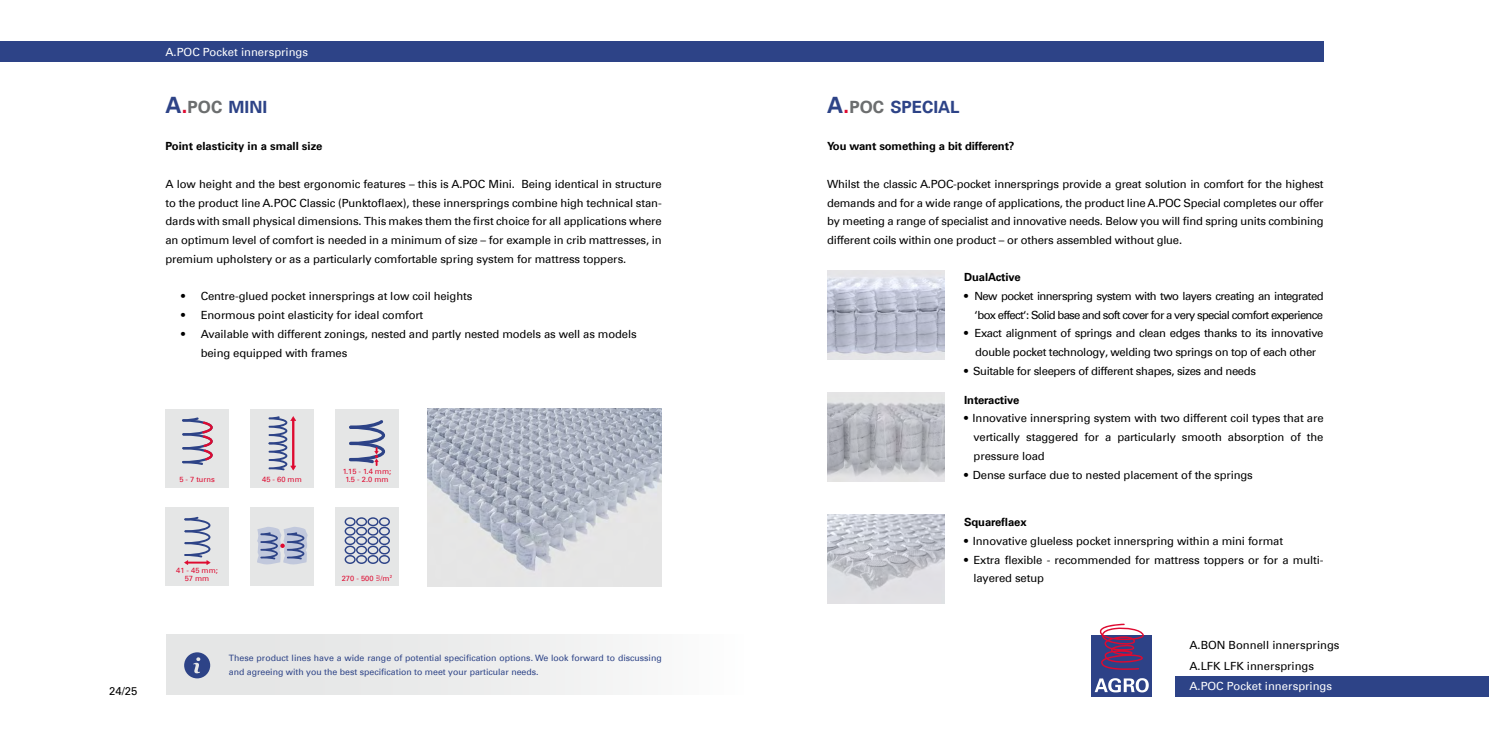
<style>
.page{position:relative;width:1489px;height:745px;background:#fff}
.page>*{position:absolute;margin:0;border:0;box-sizing:border-box;transform-origin:0 0}
.t1{font:700 16.88px "Univers Com 65";color:#2d4387}
.t2{font:11.25px/18.8px "Univers Com 55 Roman";letter-spacing:-.01em;color:#000;text-align:justify}
.t3{font:11.25px/18.8px "Univers Com 55 Roman";letter-spacing:-.03em;color:#000;text-align:center}
.t4{font:11.25px/18.8px "Univers Com 55 Roman";letter-spacing:-.055em;color:#000;text-align:right}
.t5{font:700 11.25px "Univers Com 65";letter-spacing:-.01em;color:#000}
.t6{font:11.25px "Univers Com 55 Roman";color:#fff}
.t7{font:8.75px/13.8px "Univers Com 55 Roman";color:#2d4387}
.t8{font:7.5px/7.5px "Univers Com 55 Roman";color:#de0a30;text-align:center}
.s1{font-size:22.5px}
.s2{font-size:22.5px;color:#de0a30}
.s3{color:#6c6e6f}
</style>
<div class="page">
<div style="left:0;top:41px;width:1323px;height:21px;background:#2d4387"></div>
<div style="left:165px;top:409px;width:64px;height:78px;background:#e5e6e6"></div>
<div style="left:250px;top:507px;width:64px;height:78px;background:#e5e6e6"></div>
<div style="left:250px;top:409px;width:64px;height:78px;background:#e5e6e6"></div>
<svg style="left:268px;top:416px;width:28px;height:54px"></svg>
<div style="left:335px;top:409px;width:64px;height:78px;background:#e5e6e6"></div>
<div style="left:165px;top:507px;width:64px;height:78px;background:#e5e6e6"></div>
<svg style="left:184px;top:516px;width:26px;height:48px"></svg>
<hr style="left:186px;top:561px;width:23px;height:2px;background:#de0a30">
<div style="left:335px;top:507px;width:64px;height:78px;background:#e5e6e6"></div>
<svg style="left:376px;top:575px;width:4px;height:6px"></svg>
<svg style="left:344px;top:517px;width:46px;height:46px"></svg>
<svg style="left:349px;top:420px;width:36px;height:45px"></svg>
<div style="left:1175px;top:675px;width:313px;height:21px;background:#2d4387"></div>
<svg style="left:257px;top:527px;width:51px;height:37px;background:#a9b1cb"></svg>
<svg style="left:182px;top:417px;width:31px;height:47px"></svg>
<div style="left:166px;top:634px;width:577px;height:60px;background:#e5e6e6"></div>
<svg style="left:184px;top:652px;width:26px;height:26px"></svg>
<div style="left:1091px;top:634px;width:61px;height:62px;background:#2d4287"></div>
<svg style="left:1099px;top:623px;width:44px;height:46px"></svg>
<svg style="left:1094px;top:678px;width:54px;height:14px"></svg>
<img style="left:427px;top:408px;width:234px;height:178px">
<img style="left:827px;top:514px;width:117px;height:89px">
<img style="left:827px;top:392px;width:117px;height:89px">
<img style="left:827px;top:270px;width:117px;height:89px">
<p class="t6" style="left:165px;top:45px;width:144px">A.POC Pocket innersprings</p>
<h1 class="t1" style="left:165px;top:97px;width:103px"><span class="s1">A</span><span class="s2">.</span><span class="s3">POC</span> MINI</h1>
<p class="t5" style="left:165px;top:139px;width:158px">Point elasticity in a small size</p>
<p class="t2" style="left:165px;top:174px;width:498px">A low height and the best ergonomic features – this is A.POC Mini. Being identical in structure to the product line A.POC Classic (Punktoflaex), these innersprings combine high technical stan&shy;dards with small physical dimensions. This makes them the first choice for all applications where an optimum level of comfort is needed in a minimum of size – for example in crib mattresses, in premium upholstery or as a particularly comfortable spring system for mattress toppers.</p>
<p class="t2" style="left:181px;top:287px;width:293px">• Centre-glued pocket innersprings at low coil heights</p>
<p class="t2" style="left:181px;top:305px;width:244px">• Enormous point elasticity for ideal comfort</p>
<p class="t2" style="left:201px;top:324px;width:437px;text-indent:-20px">• Available with different zonings, nested and partly nested models as well as models being equipped with frames</p>
<p class="t2" style="left:109px;top:680px;width:30px">24/25</p>
<p class="t8" style="left:179px;top:475px;width:37px">5 - 7 turns</p>
<p class="t8" style="left:262px;top:475px;width:41px">45 - 60 mm</p>
<p class="t8" style="left:343px;top:468px;width:50px">1.15 - 1.4 mm;<br>1.5 - 2.0 mm</p>
<p class="t8" style="left:176px;top:566px;width:43px">41 - 45 mm;<br>57 mm</p>
<p class="t8" style="left:342px;top:573px;width:52px">270 - 500 /m<sup>2</sup></p>
<p class="t7" style="left:229px;top:650px;width:434px">These product lines have a wide range of potential specification options. We look forward to discussing and agreeing with you the best specification to meet your particular needs.</p>
<h1 class="t1" style="left:827px;top:97px;width:134px"><span class="s1">A</span><span class="s2">.</span><span class="s3">POC</span> SPECIAL</h1>
<p class="t5" style="left:827px;top:139px;width:189px">You want something a bit different?</p>
<p class="t2" style="left:827px;top:174px;width:498px">Whilst the classic A.POC-pocket innersprings provide a great solution in comfort for the highest demands and for a wide range of applications, the product line A.POC Special completes our offer by meeting a range of specialist and innovative needs. Below you will find spring units combining different coils within one product – or others assembled without glue.</p>
<p class="t5" style="left:964px;top:270px;width:58px">DualActive</p>
<p class="t4" style="left:964px;top:286px;width:361px">• New pocket innerspring system with two layers creating an integrated ‘box effect‘: Solid base and soft cover for a very special comfort experience</p>
<p class="t3" style="left:964px;top:324px;width:361px">• Exact alignment of springs and clean edges thanks to its innovative double pocket technology, welding two springs on top of each other</p>
<p class="t3" style="left:964px;top:361px;width:293px">• Suitable for sleepers of different shapes, sizes and needs</p>
<p class="t5" style="left:964px;top:392px;width:57px">Interactive</p>
<p class="t2" style="left:973px;top:408px;width:352px;text-indent:-9px">• Innovative innerspring system with two different coil types that are vertically staggered for a particularly smooth absorption of the pressure load</p>
<p class="t2" style="left:964px;top:465px;width:290px">• Dense surface due to nested placement of the springs</p>
<p class="t5" style="left:964px;top:515px;width:64px">Squareflaex</p>
<p class="t2" style="left:964px;top:531px;width:320px">• Innovative glueless pocket innerspring within a mini format</p>
<p class="t2" style="left:973px;top:550px;width:351px;text-indent:-9px">• Extra flexible - recommended for mattress toppers or for a multi&shy;layered setup</p>
<p class="t2" style="left:1189px;top:634px;width:152px;line-height:20.6px">A.BON Bonnell innersprings<br>A.LFK LFK innersprings</p>
<p class="t6" style="left:1189px;top:679px;width:144px">A.POC Pocket innersprings</p>
</div>
